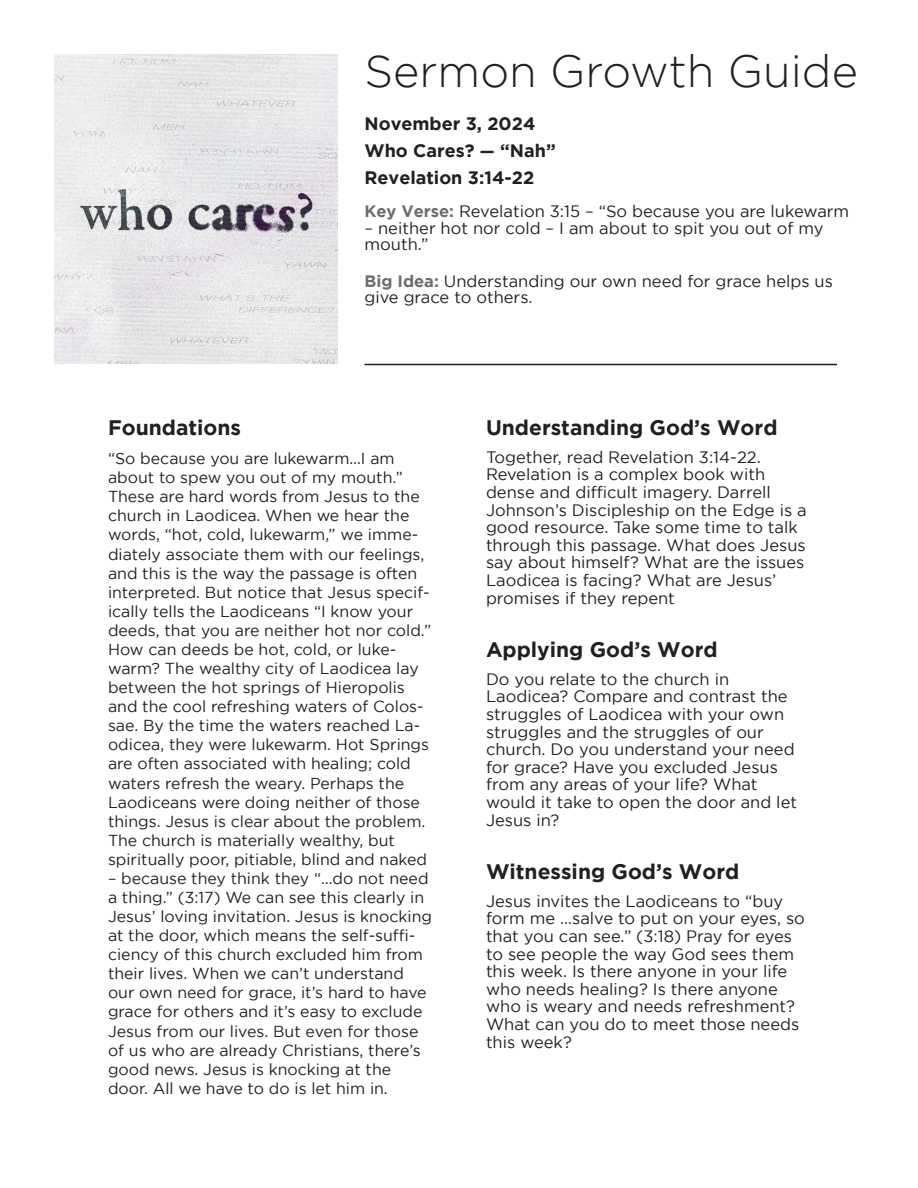
<style>
.page{position:relative;width:918px;height:1188px;background:#fff}
.page>*{position:absolute;margin:0;border:0;box-sizing:border-box;transform-origin:0 0}
.t1{font:300 45px "Gotham";color:#231f20}
.sub_header{font:700 21px "Gotham";color:#231f20}
.t2{font:700 18px/27px "Gotham";color:#231f20}
.body{font:16.5px/17.7px "Gotham";color:#231f20}
.sub_header-2{font:15.9px/19px "Gotham";color:#231f20}
.s1{font-size:16.5px}
.s2{font-weight:700;color:#6c6d70}
</style>
<div class="page">
<hr style="left:364px;top:364px;width:473px;height:1px;background:#231f20">
<img style="left:54px;top:54px;width:284px;height:310px">
<p class="t1" style="left:364px;top:46px;width:495px">Sermon Growth Guide</p>
<p class="t2" style="left:364px;top:110px;width:172px">November 3, 2024</p>
<p class="t2" style="left:364px;top:137px;width:193px">Who Cares? <span class="s1">—</span> “Nah”<br>Revelation 3:14-22</p>
<p class="body" style="left:364px;top:202px;width:486px"><span class="s2">Key Verse:</span> Revelation 3:15 – “So because you are lukewarm</p>
<p class="body" style="left:364px;top:220px;width:461px;line-height:16.5px">– neither hot nor cold – I am about to spit you out of my mouth.”</p>
<p class="body" style="left:364px;top:272px;width:470px;line-height:16.5px"><span class="s2">Big Idea:</span> Understanding our own need for grace helps us give grace to others.</p>
<p class="sub_header" style="left:108px;top:415px;width:135px">Foundations</p>
<p class="sub_header-2" style="left:108px;top:449px;width:325px">“So because you are lukewarm…I am about to spew you out of my mouth.” These are hard words from Jesus to the church in Laodicea. When we hear the words, “hot, cold, lukewarm,” we imme&shy;diately associate them with our feelings, and this is the way the passage is often interpreted. But notice that Jesus specif&shy;ically tells the Laodiceans “I know your deeds, that you are neither hot nor cold.” How can deeds be hot, cold, or luke&shy;warm? The wealthy city of Laodicea lay between the hot springs of Hieropolis and the cool refreshing waters of Colos&shy;sae. By the time the waters reached La&shy;odicea, they were lukewarm. Hot Springs are often associated with healing; cold waters refresh the weary. Perhaps the Laodiceans were doing neither of those things. Jesus is clear about the problem.<br>The church is materially wealthy, but spiritually poor, pitiable, blind and naked</p>
<p class="sub_header-2" style="left:108px;top:869px;width:326px">– because they think they “…do not need a thing.” (3:17) We can see this clearly in Jesus’ loving invitation. Jesus is knocking at the door, which means the self-suffi&shy;ciency of this church excluded him from their lives. When we can’t understand our own need for grace, it’s hard to have grace for others and it’s easy to exclude Jesus from our lives. But even for those of us who are already Christians, there’s good news. Jesus is knocking at the door. All we have to do is let him in.</p>
<p class="sub_header" style="left:486px;top:415px;width:293px">Understanding God’s Word</p>
<p class="body" style="left:486px;top:448px;width:322px">Together, read Revelation 3:14-22.<br>Revelation is a complex book with dense and difficult imagery. Darrell Johnson’s Discipleship on the Edge is a good resource. Take some time to talk through this passage. What does Jesus say about himself? What are the issues Laodicea is facing? What are Jesus’ promises if they repent</p>
<p class="sub_header" style="left:486px;top:637px;width:233px">Applying God’s Word</p>
<p class="body" style="left:486px;top:670px;width:313px">Do you relate to the church in<br>Laodicea? Compare and contrast the struggles of Laodicea with your own struggles and the struggles of our church. Do you understand your need for grace? Have you excluded Jesus from any areas of your life? What would it take to open the door and let<br>Jesus in?</p>
<p class="sub_header" style="left:486px;top:859px;width:255px">Witnessing God’s Word</p>
<p class="body" style="left:486px;top:892px;width:320px">Jesus invites the Laodiceans to “buy form me …salve to put on your eyes, so that you can see.” (3:18) Pray for eyes to see people the way God sees them this week. Is there anyone in your life who needs healing? Is there anyone who is weary and needs refreshment?<br>What can you do to meet those needs this week?</p>
</div>
